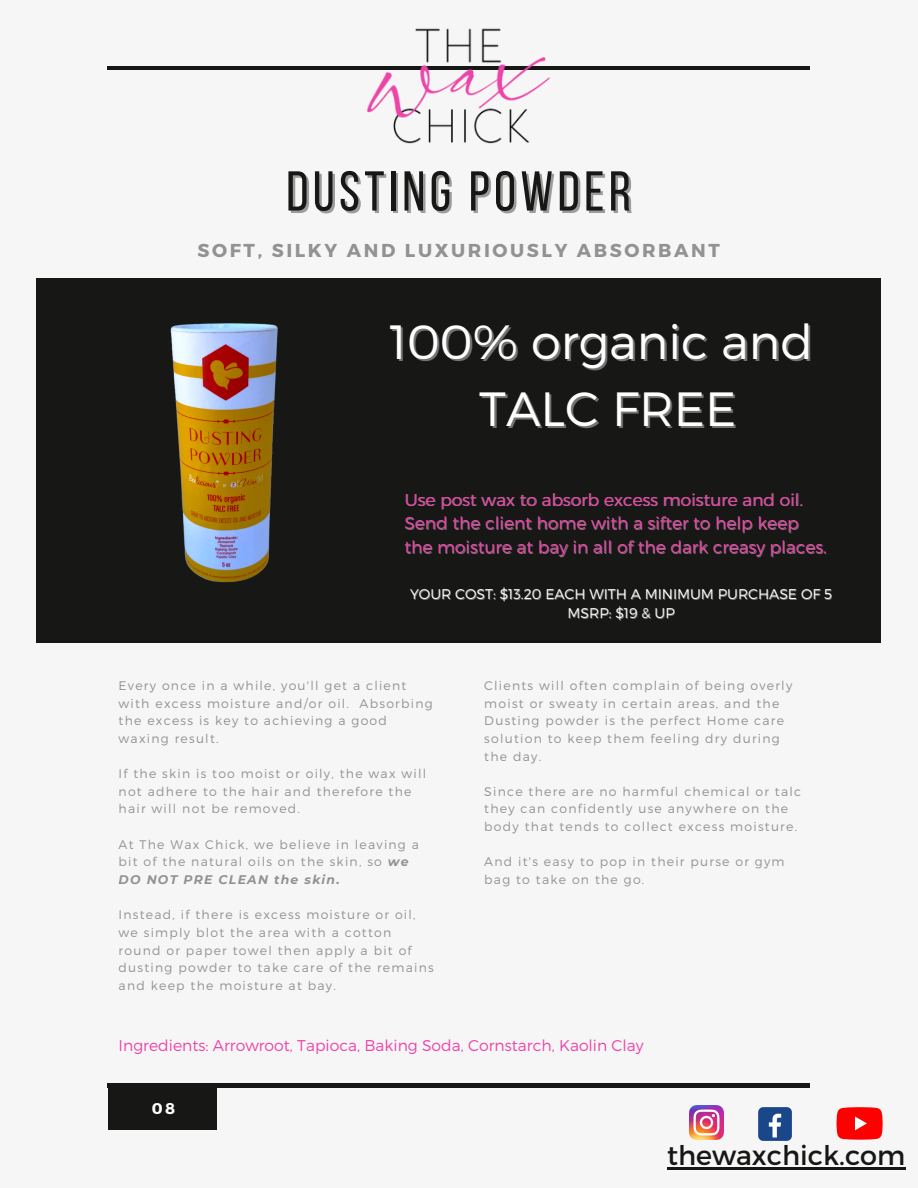
<style>
.page{position:relative;width:918px;height:1188px;background:#f6f6f6}
.page>*{position:absolute;margin:0;border:0;box-sizing:border-box;transform-origin:0 0}
.t1{font:55.95px "Bebas Neue";letter-spacing:.08em;color:#171716}
.t2{font:300 48px "Montserrat";color:#fff}
.t3{font:27px "Montserrat";color:#171716}
.t4{font:700 18.75px "Montserrat";letter-spacing:.14em;color:#929292}
.t5{font:300 17.1px "Montserrat";color:#ed44a9}
.t6{font:300 15.6px "Montserrat";color:#ed44a9}
.t7{font:700 15.6px "Montserrat";color:#fff}
.t8{font:300 14.1px "Montserrat";color:#fdfcfb}
.t9{font:300 12.45px/17.7px "Montserrat";letter-spacing:.1em;color:#929292}
.s1{font-weight:700;font-style:italic}
</style>
<div class="page">
<hr style="left:107px;top:67px;width:703px;height:3px;background:#171716">
<div style="left:109px;top:1085px;width:108px;height:44px;background:#171716"></div>
<hr style="left:107px;top:1084px;width:703px;height:3px;background:#171716">
<div style="left:37px;top:278px;width:844px;height:365px;background:#171716"></div>
<img style="left:366px;top:28px;width:186px;height:115px">
<hr style="left:667px;top:1167px;width:238px;height:3px;background:#171716">
<img style="left:56px;top:285px;width:343px;height:343px;border-radius:50%">
<img style="left:689px;top:1106px;width:34px;height:34px">
<div style="left:758px;top:1107px;width:34px;height:34px;background:#1a4789;border-radius:5px"></div>
<svg style="left:769px;top:1114px;width:12px;height:24px"></svg>
<svg style="left:837px;top:1107px;width:46px;height:33px"></svg>
<p class="t1" style="left:286px;top:169px;width:346px">DUSTING POWDER</p>
<p class="t4" style="left:197px;top:238px;width:524px">SOFT, SILKY AND LUXURIOUSLY ABSORBANT</p>
<p class="t2" style="left:389px;top:311px;width:425px">100% organic and</p>
<p class="t2" style="left:479px;top:377px;width:258px">TALC FREE</p>
<p class="t5" style="left:404px;top:488px;width:400px">Use post wax to absorb excess moisture and oil.</p>
<p class="t5" style="left:404px;top:512px;width:396px">Send the client home with a sifter to help keep</p>
<p class="t5" style="left:404px;top:536px;width:424px">the moisture at bay in all of the dark creasy places.</p>
<p class="t8" style="left:410px;top:585px;width:424px">YOUR COST: $13.20 EACH WITH A MINIMUM PURCHASE OF 5</p>
<p class="t8" style="left:568px;top:604px;width:109px">MSRP: $19 &amp; UP</p>
<p class="t9" style="left:119px;top:676px;width:316px">Every once in a while, you'll get a client with excess moisture and/or oil. Absorbing the excess is key to achieving a good waxing result.</p>
<p class="t9" style="left:119px;top:764px;width:309px">If the skin is too moist or oily, the wax will not adhere to the hair and therefore the hair will not be removed.</p>
<p class="t9" style="left:119px;top:835px;width:302px">At The Wax Chick, we believe in leaving a bit of the natural oils on the skin, so <span class="s1">we<br>DO NOT PRE CLEAN the skin.</span></p>
<p class="t9" style="left:119px;top:905px;width:317px">Instead, if there is excess moisture or oil, we simply blot the area with a cotton round or paper towel then apply a bit of dusting powder to take care of the remains and keep the moisture at bay.</p>
<p class="t9" style="left:484px;top:676px;width:309px">Clients will often complain of being overly moist or sweaty in certain areas, and the Dusting powder is the perfect Home care solution to keep them feeling dry during the day.</p>
<p class="t9" style="left:484px;top:782px;width:318px">Since there are no harmful chemical or talc they can confidently use anywhere on the body that tends to collect excess moisture.</p>
<p class="t9" style="left:484px;top:853px;width:302px">And it's easy to pop in their purse or gym bag to take on the go.</p>
<p class="t6" style="left:119px;top:1035px;width:527px">Ingredients: Arrowroot, Tapioca, Baking Soda, Cornstarch, Kaolin Clay</p>
<p class="t7" style="left:152px;top:1099px;width:25px">08</p>
<p class="t3" style="left:667px;top:1138px;width:240px">thewaxchick.com</p>
</div>
